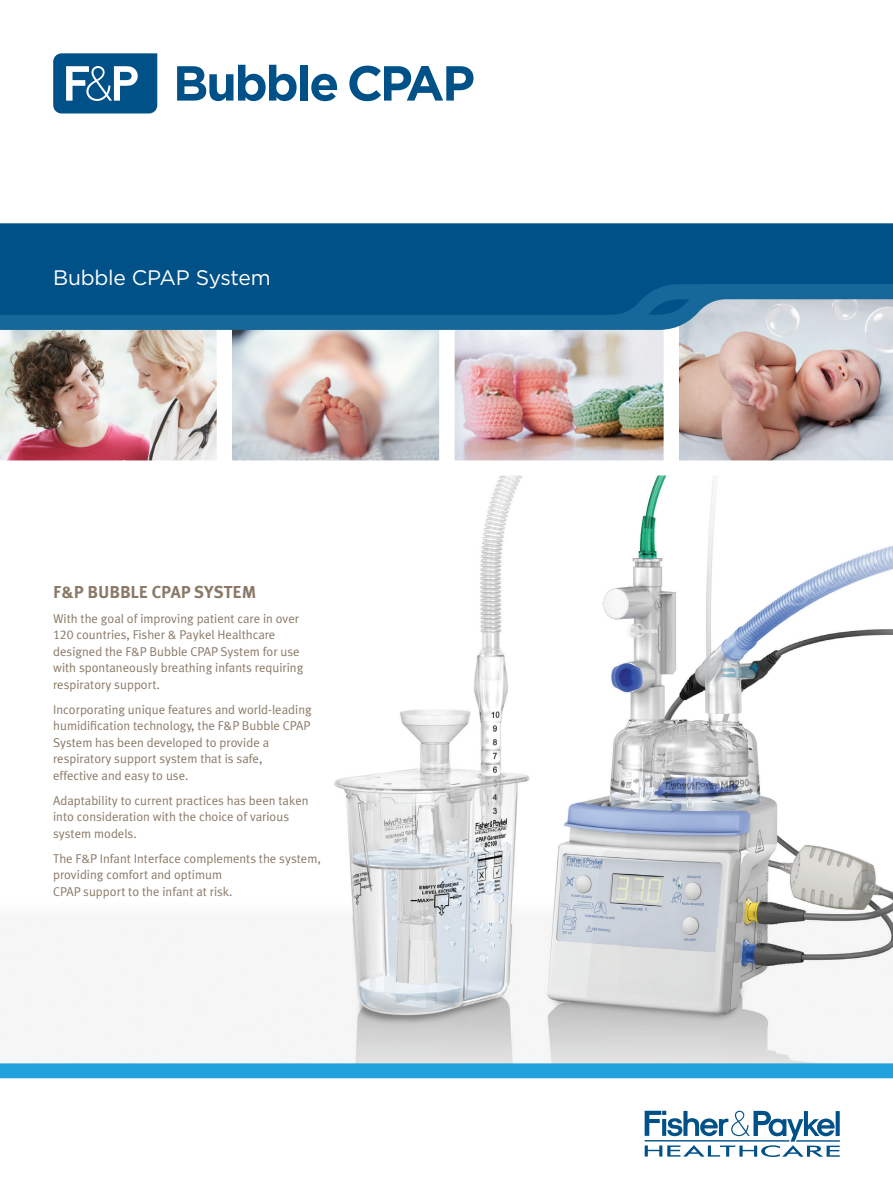
<style>
.page{position:relative;width:893px;height:1191px;background:#fff}
.page>*{position:absolute;margin:0;border:0;box-sizing:border-box;transform-origin:0 0}
.t1{font:21px "Gotham";letter-spacing:-.01em;color:#fff}
.t2{font:700 17.25px "Meta Plus";color:#8a7966}
.t3{font:12.75px/16.5px "Meta Plus Normal";color:#8a7966}
.s1{font-family:"Meta Plus Normal Caps"}
</style>
<div class="page">
<img style="left:0;top:475px;width:893px;height:588px">
<img style="left:0;top:330px;width:217px;height:130px">
<img style="left:232px;top:330px;width:207px;height:130px">
<img style="left:454px;top:330px;width:210px;height:130px">
<img style="left:679px;top:330px;width:214px;height:130px">
<svg style="left:645px;top:1110px;width:195px;height:47px"></svg>
<div style="left:0;top:223px;width:893px;height:61px;background:#005187"></div>
<svg style="left:0;top:284px;width:893px;height:46px;background:#276d9a"></svg>
<div style="left:0;top:1063px;width:893px;height:15px;background:#21a1db"></div>
<svg style="left:53px;top:53px;width:104px;height:60px;background:#2d709c"></svg>
<svg style="left:177px;top:65px;width:120px;height:36px"></svg>
<div style="left:300px;top:65px;width:8px;height:36px;background:#005187"></div>
<svg style="left:311px;top:74px;width:26px;height:27px"></svg>
<svg style="left:349px;top:66px;width:124px;height:35px"></svg>
<h1 class="t1" style="left:53px;top:264px;width:219px">Bubble CPAP System</h1>
<h2 class="t2" style="left:53px;top:582px;width:57px">F&amp;P Bubb</h2>
<h2 class="t2" style="left:131px;top:582px;width:127px">le CPAP SYSTEM</h2>
<p class="t3" style="left:53px;top:610px;width:252px">With the goal of improving patient care in over <span class="s1">120</span> countries, Fisher &amp; Paykel Healthcare designed the F&amp;P Bubble CPAP System for use with spontaneously breathing infants requiring respiratory support.</p>
<p class="t3" style="left:53px;top:701px;width:260px">Incorporating unique features and world-leading humidification technology, the F&amp;P Bubble CPAP System has been developed to provide a respiratory support system that is safe,<br>effective and easy to use.</p>
<p class="t3" style="left:53px;top:792px;width:257px">Adaptability to current practices has been taken into consideration with the choice of various system models.</p>
<p class="t3" style="left:53px;top:850px;width:269px">The F&amp;P Infant Interface complements the system, providing comfort and optimum<br>CPAP support to the infant at risk.</p>
</div>
